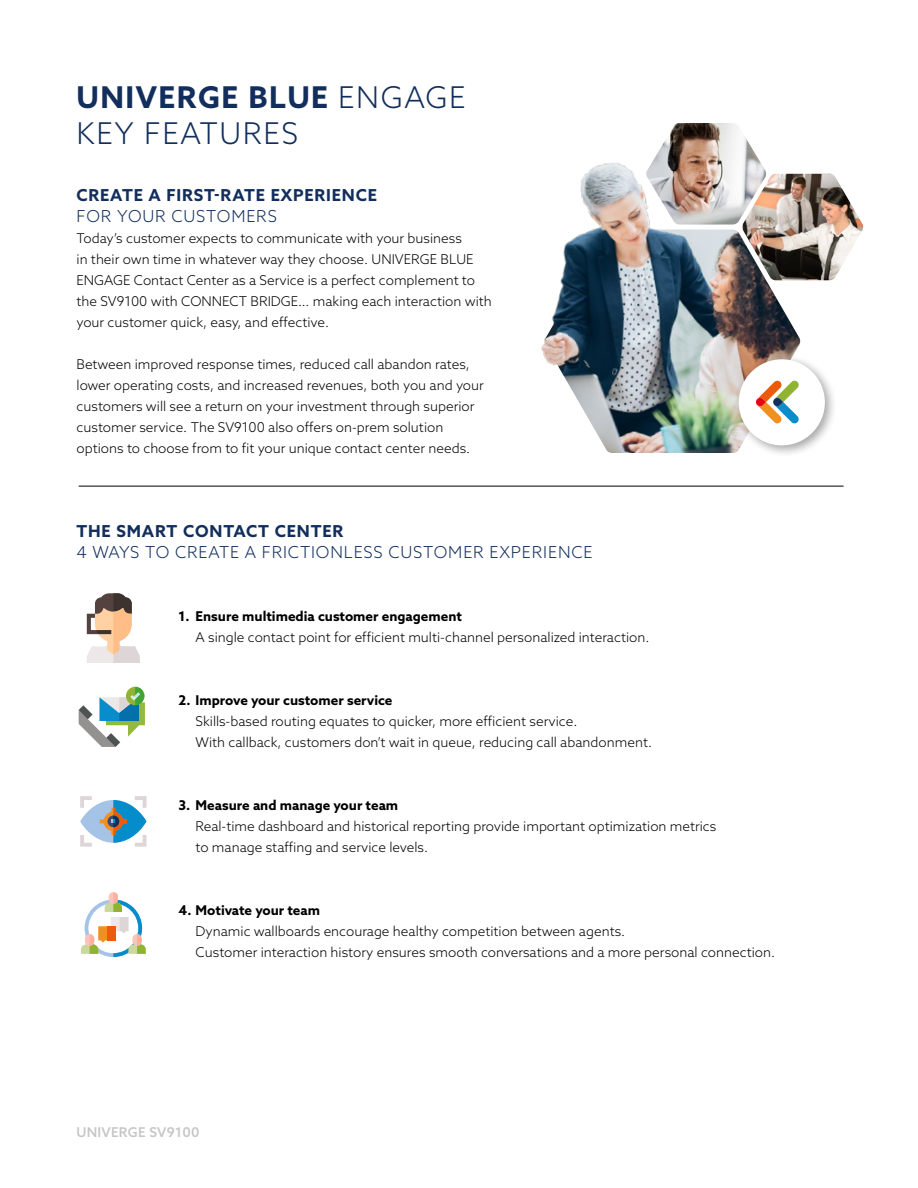
<style>
.page{position:relative;width:918px;height:1188px;background:#fff}
.page>*{position:absolute;margin:0;border:0;box-sizing:border-box;transform-origin:0 0}
.t1{font:300 30px/36px "Azo Sans";letter-spacing:.05em;color:#122e5c}
.t2{font:300 16.5px "Azo Sans";letter-spacing:.05em;color:#122e5c}
.t3{font:700 16.5px "Azo Sans";letter-spacing:.05em;color:#122e5c}
.t4{font:300 13.5px/21px "Azo Sans";color:#000}
.t5{font:700 13.5px "Azo Sans";color:#000}
.t6{font:500 13.5px "Azo Sans";letter-spacing:.02em;color:#c6c6c6}
.s1{font-weight:700}
</style>
<div class="page">
<img style="left:561px;top:230px;width:239px;height:223px">
<img style="left:541px;top:162px;width:172px;height:209px">
<img style="left:742px;top:174px;width:121px;height:106px">
<img style="left:646px;top:123px;width:120px;height:102px">
<hr style="left:79px;top:486px;width:765px;height:1px;background:#000">
<svg style="left:80px;top:796px;width:67px;height:51px"></svg>
<svg style="left:81px;top:892px;width:65px;height:65px"></svg>
<div style="left:107px;top:926px;width:9px;height:14px;background:#ea5b0b"></div>
<svg style="left:79px;top:687px;width:66px;height:60px"></svg>
<svg style="left:87px;top:593px;width:53px;height:70px"></svg>
<div style="left:733px;top:354px;width:104px;height:104px;background:#000;opacity:.35"></div>
<div style="left:739px;top:359px;width:86px;height:86px;background:#fff;border-radius:50%"></div>
<svg style="left:756px;top:381px;width:43px;height:42px"></svg>
<h1 class="t1" style="left:77px;top:79px;width:391px"><span class="s1">UNIVERGE BLUE</span> ENGAGE<br>KEY FEATURES</h1>
<p class="t3" style="left:77px;top:184px;width:302px">CREATE A FIRST-RATE EXPERIENCE</p>
<p class="t2" style="left:77px;top:205px;width:202px">FOR YOUR CUSTOMERS</p>
<p class="t4" style="left:77px;top:228px;width:417px">Today’s customer expects to communicate with your business<br>in their own time in whatever way they choose. UNIVERGE BLUE ENGAGE Contact Center as a Service is a perfect complement to the SV9100 with CONNECT BRIDGE… making each interaction with your customer quick, easy, and effective.</p>
<p class="t4" style="left:77px;top:354px;width:409px">Between improved response times, reduced call abandon rates, lower operating costs, and increased revenues, both you and your customers will see a return on your investment through superior customer service. The SV9100 also offers on-prem solution options to choose from to fit your unique contact center needs.</p>
<p class="t3" style="left:77px;top:520px;width:268px">THE SMART CONTACT CENTER</p>
<p class="t2" style="left:77px;top:541px;width:518px">4 WAYS TO CREATE A FRICTIONLESS CUSTOMER EXPERIENCE</p>
<p class="t5" style="left:179px;top:607px;width:285px">1. Ensure multimedia customer engagement</p>
<p class="t4" style="left:196px;top:627px;width:455px">A single contact point for efficient multi-channel personalized interaction.</p>
<p class="t5" style="left:179px;top:691px;width:215px">2. Improve your customer service</p>
<p class="t4" style="left:196px;top:711px;width:458px">Skills-based routing equates to quicker, more efficient service.<br>With callback, customers don’t wait in queue, reducing call abandonment.</p>
<p class="t5" style="left:179px;top:796px;width:221px">3. Measure and manage your team</p>
<p class="t4" style="left:196px;top:816px;width:522px">Real-time dashboard and historical reporting provide important optimization metrics to manage staffing and service levels.</p>
<p class="t5" style="left:179px;top:901px;width:143px">4. Motivate your team</p>
<p class="t4" style="left:196px;top:921px;width:581px">Dynamic wallboards encourage healthy competition between agents.<br>Customer interaction history ensures smooth conversations and a more personal connection.</p>
<p class="t6" style="left:77px;top:1123px;width:124px">UNIVERGE SV9100</p>
</div>
